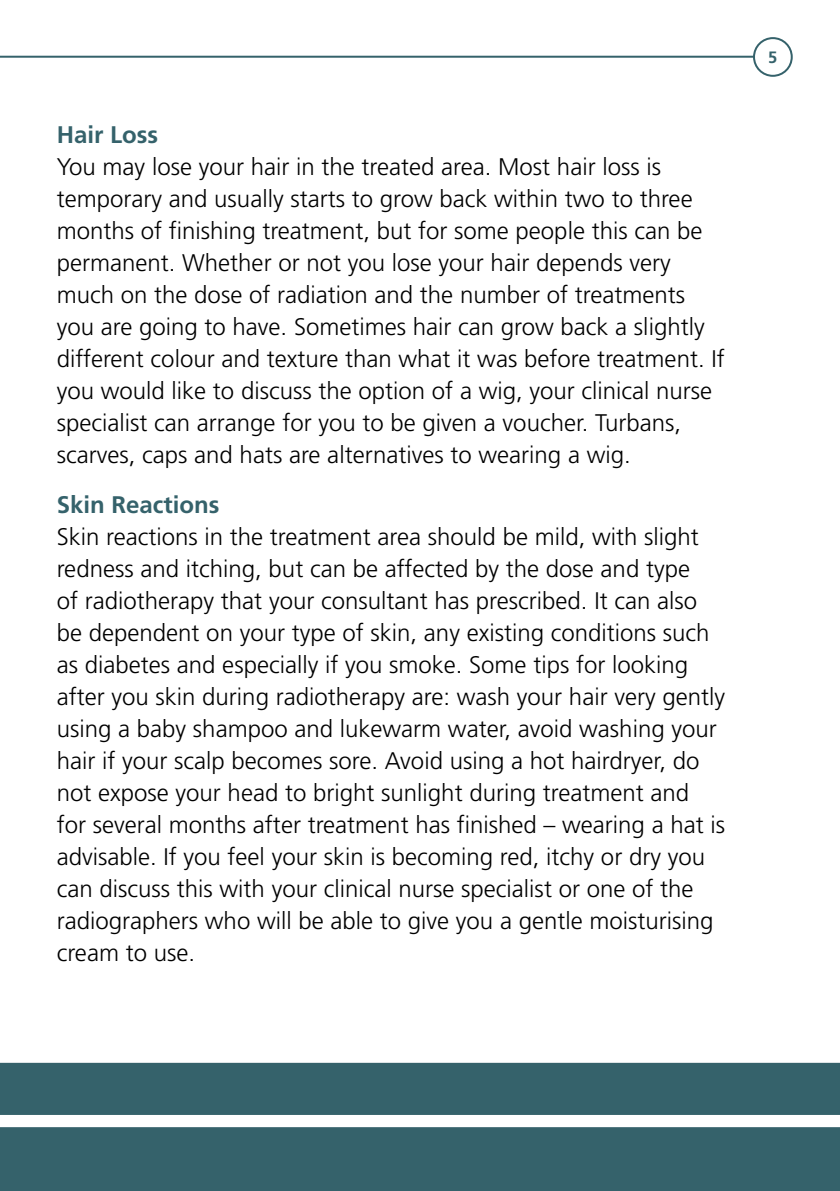
<style>
.page{position:relative;width:840px;height:1191px;background:#fff}
.page>*{position:absolute;margin:0;border:0;box-sizing:border-box;transform-origin:0 0}
.t1{font:300 24px/32px "Frutiger";color:#000}
.t2{font:700 24px "Frutiger";color:#35626b}
.t3{font:700 16.4px "Frutiger";color:#35626b}
</style>
<div class="page">
<hr style="left:0;top:56px;width:791px;height:2px;background:#35626b">
<div style="left:753px;top:38px;width:38px;height:38px;background:#fff;border-radius:50%"></div>
<div style="left:752px;top:37px;width:40px;height:40px;border:2px solid #35626b;border-radius:50%"></div>
<div style="left:0;top:1062px;width:839px;height:129px;background:#35626b"></div>
<svg style="left:0;top:1115px;width:839px;height:12px"></svg>
<p class="t2" style="left:57px;top:121px;width:103px">Hair Loss</p>
<p class="t1" style="left:57px;top:151px;width:669px">You may lose your hair in the treated area. Most hair loss is temporary and usually starts to grow back within two to three months of finishing treatment, but for some people this can be permanent. Whether or not you lose your hair depends very much on the dose of radiation and the number of treatments you are going to have. Sometimes hair can grow back a slightly different colour and texture than what it was before treatment. If you would like to discuss the option of a wig, your clinical nurse specialist can arrange for you to be given a voucher. Turbans, scarves, caps and hats are alternatives to wearing a wig.</p>
<p class="t2" style="left:57px;top:490px;width:164px">Skin Reactions</p>
<p class="t1" style="left:57px;top:520px;width:669px">Skin reactions in the treatment area should be mild, with slight redness and itching, but can be affected by the dose and type<br>of radiotherapy that your consultant has prescribed. It can also be dependent on your type of skin, any existing conditions such as diabetes and especially if you smoke. Some tips for looking after you skin during radiotherapy are: wash your hair very gently using a baby shampoo and lukewarm water, avoid washing your hair if your scalp becomes sore. Avoid using a hot hairdryer, do not expose your head to bright sunlight during treatment and<br>for several months after treatment has finished – wearing a hat is advisable. If you feel your skin is becoming red, itchy or dry you can discuss this with your clinical nurse specialist or one of the radiographers who will be able to give you a gentle moisturising cream to use.</p>
<p class="t3" style="left:767px;top:48px;width:11px">5</p>
</div>
